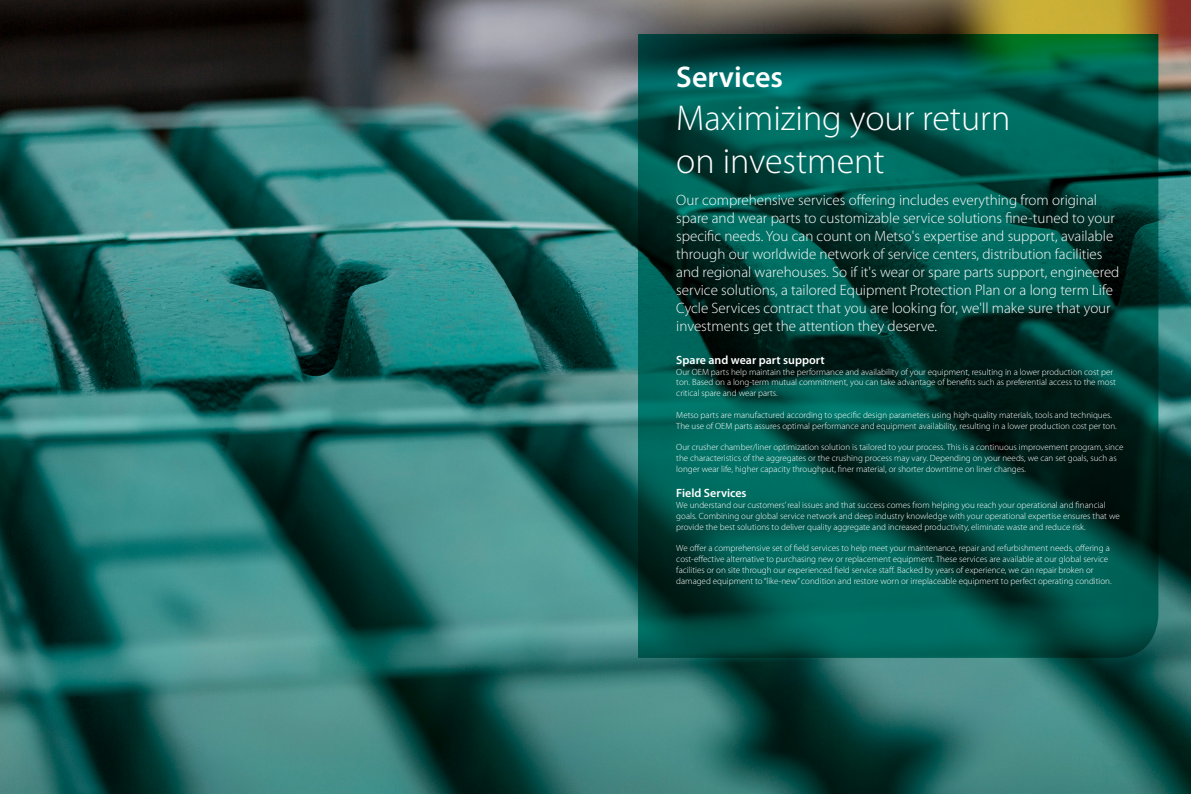
<style>
.page{position:relative;width:1191px;height:794px;background:#fff}
.page>*{position:absolute;margin:0;border:0;box-sizing:border-box;transform-origin:0 0}
.t1{font:300 36px "Myriad Pro";color:#fff}
.t2{font:600 30px "Myriad Pro";color:#fff}
.t3{font:300 15px/18px "Myriad Pro";color:#fff}
.t4{font:600 12px "Myriad Pro";color:#fff}
.t5{font:300 9px/10.8px "Myriad Pro";color:#fff}
</style>
<div class="page">
<img style="left:0;top:0;width:1191px;height:794px">
<svg style="left:638px;top:34px;width:520px;height:624px"></svg>
<p class="t2" style="left:676px;top:57px;width:108px">Services</p>
<p class="t1" style="left:676px;top:98px;width:335px">Maximizing your return</p>
<p class="t1" style="left:676px;top:141px;width:210px">on investment</p>
<p class="t3" style="left:676px;top:192px;width:444px">Our comprehensive services offering includes everything from original spare and wear parts to customizable service solutions fine-tuned to your specific needs. You can count on Metso's expertise and support, available through our worldwide network of service centers, distribution facilities and regional warehouses. So if it's wear or spare parts support, engineered service solutions, a tailored Equipment Protection Plan or a long term Life Cycle Services contract that you are looking for, we'll make sure that your investments get the attention they deserve.</p>
<p class="t4" style="left:676px;top:352px;width:150px">Spare and wear part support</p>
<p class="t5" style="left:676px;top:366px;width:441px">Our OEM parts help maintain the performance and availability of your equipment, resulting in a lower production cost per ton. Based on a long-term mutual commitment, you can take advantage of benefits such as preferential access to the most critical spare and wear parts.</p>
<p class="t5" style="left:676px;top:409px;width:442px">Metso parts are manufactured according to specific design parameters using high-quality materials, tools and techniques.<br>The use of OEM parts assures optimal performance and equipment availability, resulting in a lower production cost per ton.</p>
<p class="t5" style="left:676px;top:442px;width:448px">Our crusher chamber/liner optimization solution is tailored to your process. This is a continuous improvement program, since the characteristics of the aggregates or the crushing process may vary. Depending on your needs, we can set goals, such as longer wear life, higher capacity throughput, finer material, or shorter downtime on liner changes.</p>
<p class="t4" style="left:676px;top:485px;width:72px">Field Services</p>
<p class="t5" style="left:676px;top:499px;width:445px">We understand our customers’ real issues and that success comes from helping you reach your operational and financial goals. Combining our global service network and deep industry knowledge with your operational expertise ensures that we provide the best solutions to deliver quality aggregate and increased productivity, eliminate waste and reduce risk.</p>
<p class="t5" style="left:676px;top:543px;width:435px">We offer a comprehensive set of field services to help meet your maintenance, repair and refurbishment needs, offering a cost-effective alternative to purchasing new or replacement equipment. These services are available at our global service</p>
<p class="t5" style="left:676px;top:564px;width:419px">facilities or on site through our experienced field service staff. Backed by years of experience, we can repair broken or</p>
<p class="t5" style="left:676px;top:575px;width:437px">damaged equipment to “like-new” condition and restore worn or irreplaceable equipment to perfect operating condition.</p>
</div>
